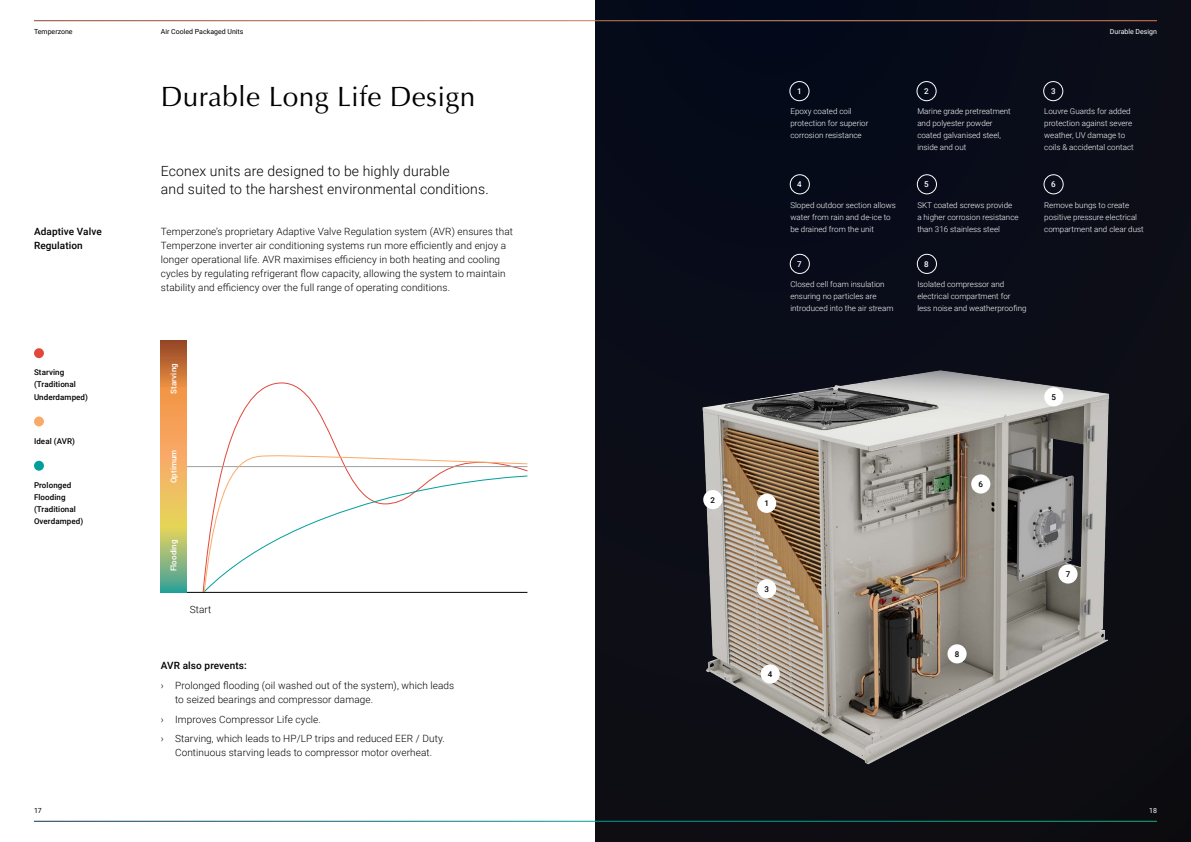
<style>
.page{position:relative;width:1191px;height:842px;background:#fff}
.page>*{position:absolute;margin:0;border:0;box-sizing:border-box;transform-origin:0 0}
.t1{font:28px "Optima LT Pro";letter-spacing:.01em;color:#000}
.t2{font:300 14px/18px "Roboto";letter-spacing:.01em;color:#000}
.t3{font:300 10px/14px "Roboto";letter-spacing:.01em;color:#000}
.t4{font:500 10px/14px "Roboto";letter-spacing:.01em;color:#000}
.t5{font:300 8px/12px "Roboto";color:#fff}
.t6{font:500 8px/12px "Roboto";letter-spacing:.01em;color:#000}
.t7{font:500 8px "Roboto";letter-spacing:.01em;color:#fff}
.t8{font:7px "Roboto";color:#000}
.t9{font:7px "Roboto";color:#fff}
</style>
<div class="page">
<div style="left:595px;top:0;width:596px;height:842px;background:#0b0d18"></div>
<div style="left:789px;top:81px;width:20px;height:20px;border:1px solid #fff;border-radius:50%"></div>
<div style="left:916px;top:81px;width:20px;height:20px;border:1px solid #fff;border-radius:50%"></div>
<div style="left:1043px;top:81px;width:20px;height:20px;border:1px solid #fff;border-radius:50%"></div>
<div style="left:789px;top:174px;width:21px;height:20px;border:1px solid #fff;border-radius:50%"></div>
<div style="left:916px;top:174px;width:21px;height:20px;border:1px solid #fff;border-radius:50%"></div>
<div style="left:1043px;top:174px;width:20px;height:20px;border:1px solid #fff;border-radius:50%"></div>
<div style="left:789px;top:254px;width:21px;height:20px;border:1px solid #fff;border-radius:50%"></div>
<div style="left:916px;top:254px;width:21px;height:20px;border:1px solid #fff;border-radius:50%"></div>
<img style="left:702px;top:370px;width:408px;height:395px">
<div style="left:757px;top:494px;width:19px;height:19px;background:#fff;border-radius:50%"></div>
<div style="left:971px;top:474px;width:19px;height:20px;background:#fff;border-radius:50%"></div>
<div style="left:703px;top:490px;width:19px;height:19px;background:#fff;border-radius:50%"></div>
<div style="left:1058px;top:564px;width:19px;height:20px;background:#fff;border-radius:50%"></div>
<div style="left:757px;top:579px;width:19px;height:19px;background:#fff;border-radius:50%"></div>
<div style="left:947px;top:644px;width:19px;height:19px;background:#fff;border-radius:50%"></div>
<div style="left:760px;top:664px;width:20px;height:20px;background:#fff;border-radius:50%"></div>
<div style="left:1044px;top:387px;width:19px;height:19px;background:#fff;border-radius:50%"></div>
<svg style="left:227px;top:382px;width:110px;height:66px"></svg>
<hr style="left:161px;top:466px;width:366px;height:1px;background:#9d9fa2">
<div style="left:34px;top:348px;width:10px;height:10px;background:#e1483b;border-radius:50%"></div>
<div style="left:34px;top:416px;width:10px;height:10px;background:#faaa68;border-radius:50%"></div>
<div style="left:34px;top:461px;width:10px;height:10px;background:#009f9a;border-radius:50%"></div>
<svg style="left:203px;top:448px;width:325px;height:145px"></svg>
<hr style="left:161px;top:592px;width:366px;height:1px;background:#000">
<svg style="left:161px;top:340px;width:25px;height:253px;background:#cda45c"></svg>
<hr style="left:34px;top:20px;width:1123px;height:1px;background:#fff">
<hr style="left:34px;top:821px;width:1123px;height:1px;background:#fff">
<p class="t8" style="left:34px;top:27px;width:40px">Temperzone</p>
<p class="t8" style="left:161px;top:27px;width:84px">Air Cooled Packaged Units</p>
<p class="t9" style="left:1110px;top:27px;width:48px">Durable Design</p>
<p class="t4" style="left:34px;top:224px;width:69px">Adaptive Valve<br>Regulation</p>
<p class="t6" style="left:34px;top:366px;width:56px">Starving (Traditional<br>Underdamped)</p>
<p class="t6" style="left:34px;top:435px;width:43px">Ideal (AVR)</p>
<p class="t6" style="left:34px;top:479px;width:51px">Prolonged<br>Flooding (Traditional<br>Overdamped)</p>
<h1 class="t1" style="left:161px;top:79px;width:316px">Durable Long Life Design</h1>
<h2 class="t2" style="left:161px;top:161px;width:329px">Econex units are designed to be highly durable<br>and suited to the harshest environmental conditions.</h2>
<p class="t3" style="left:161px;top:224px;width:354px">Temperzone’s proprietary Adaptive Valve Regulation system (AVR) ensures that Temperzone inverter air conditioning systems run more efficiently and enjoy a longer operational life. AVR maximises efficiency in both heating and cooling cycles by regulating refrigerant flow capacity, allowing the system to maintain stability and efficiency over the full range of operating conditions.</p>
<p class="t7" style="left:168px;top:394px;width:32px;rotate:-90deg">Starving</p>
<p class="t7" style="left:168px;top:483px;width:35px;rotate:-90deg">Optimum</p>
<p class="t7" style="left:168px;top:571px;width:33px;rotate:-90deg">Flooding</p>
<p class="t3" style="left:190px;top:602px;width:23px">Start</p>
<p class="t4" style="left:161px;top:658px;width:87px">AVR also prevents:</p>
<p class="t3" style="left:175px;top:678px;width:281px;text-indent:-14px">› Prolonged flooding (oil washed out of the system), which leads to seized bearings and compressor damage.</p>
<p class="t3" style="left:161px;top:709px;width:285px;line-height:19.7px">› Improves Compressor Life cycle.<br>› Starving, which leads to HP/LP trips and reduced EER / Duty.</p>
<p class="t3" style="left:175px;top:745px;width:259px">Continuous starving leads to compressor motor overheat.</p>
<p class="t6" style="left:710px;top:493px;width:6px">2</p>
<p class="t7" style="left:797px;top:85px;width:6px">1</p>
<p class="t5" style="left:790px;top:105px;width:79px">Epoxy coated coil protection for superior corrosion resistance</p>
<p class="t7" style="left:797px;top:179px;width:6px">4</p>
<p class="t5" style="left:790px;top:199px;width:107px">Sloped outdoor section allows water from rain and de-ice to be drained from the unit</p>
<p class="t7" style="left:797px;top:258px;width:6px">7</p>
<p class="t5" style="left:790px;top:278px;width:104px">Closed cell foam insulation ensuring no particles are introduced into the air stream</p>
<p class="t7" style="left:924px;top:85px;width:6px">2</p>
<p class="t5" style="left:917px;top:105px;width:95px">Marine grade pretreatment and polyester powder coated galvanised steel, inside and out</p>
<p class="t7" style="left:924px;top:179px;width:6px">5</p>
<p class="t5" style="left:917px;top:199px;width:103px">SKT coated screws provide a higher corrosion resistance than 316 stainless steel</p>
<p class="t7" style="left:924px;top:258px;width:6px">8</p>
<p class="t5" style="left:917px;top:278px;width:111px">Isolated compressor and electrical compartment for less noise and weatherproofing</p>
<p class="t7" style="left:1051px;top:85px;width:6px">3</p>
<p class="t5" style="left:1044px;top:105px;width:91px">Louvre Guards for added protection against severe weather, UV damage to coils &amp; accidental contact</p>
<p class="t7" style="left:1051px;top:179px;width:6px">6</p>
<p class="t5" style="left:1044px;top:199px;width:101px">Remove bungs to create positive pressure electrical compartment and clear dust</p>
<p class="t6" style="left:764px;top:497px;width:6px">1</p>
<p class="t6" style="left:764px;top:583px;width:6px">3</p>
<p class="t6" style="left:768px;top:668px;width:6px">4</p>
<p class="t6" style="left:978px;top:478px;width:6px">6</p>
<p class="t6" style="left:954px;top:648px;width:6px">8</p>
<p class="t6" style="left:1051px;top:391px;width:6px">5</p>
<p class="t6" style="left:1065px;top:568px;width:6px">7</p>
<p class="t8" style="left:34px;top:806px;width:9px">17</p>
<p class="t9" style="left:1149px;top:806px;width:9px">18</p>
</div>
